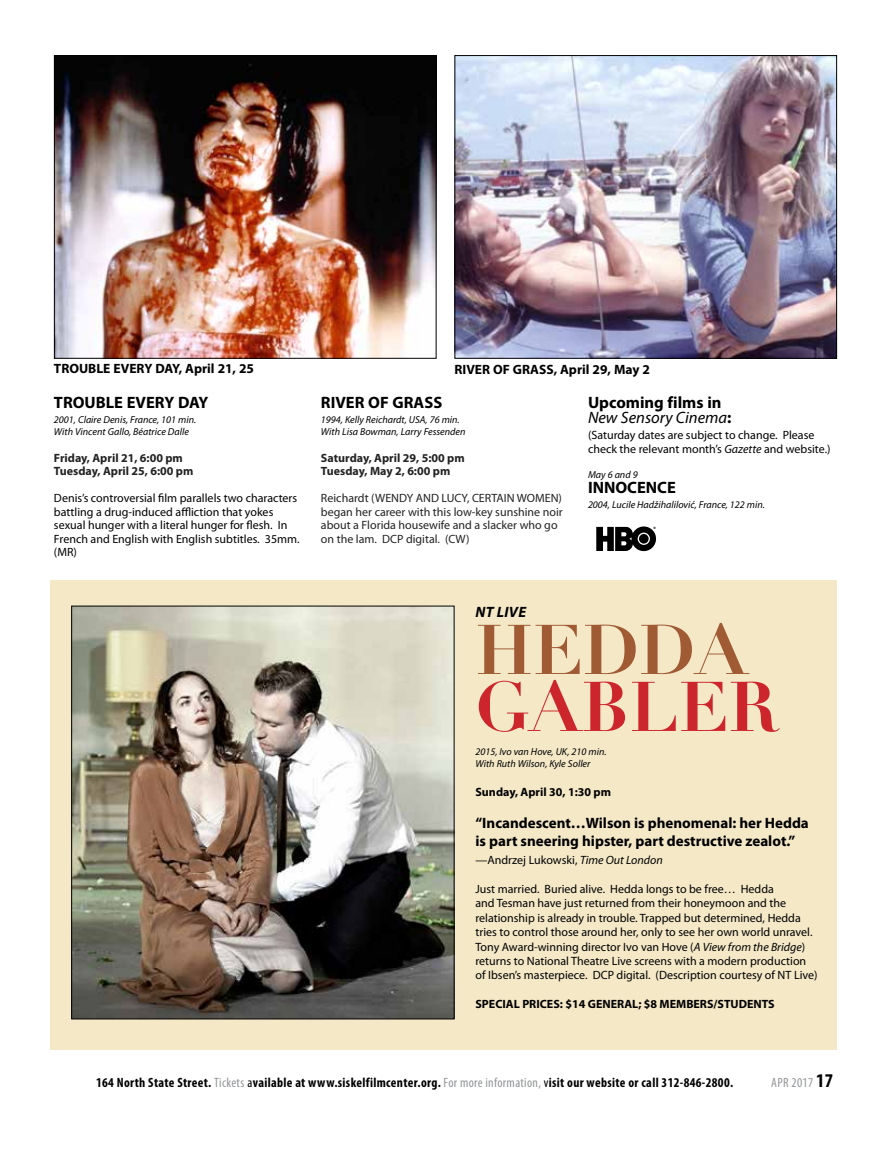
<style>
.page{position:relative;width:891px;height:1161px;background:#fff}
.page>*{position:absolute;margin:0;border:0;box-sizing:border-box;transform-origin:0 0}
.t1{font:700 69px "Didot";color:#cd252c}
.t2{font:700 69px "Didot";color:#a05b35}
.t3{font:700 16.5px/15px "Myriad Pro";color:#000}
.t4{font:700 15px/18px "Myriad Pro";color:#000}
.t5{font:italic 700 15px "Myriad Pro";letter-spacing:.02em;color:#000}
.t6{font:700 condensed 13.5px "Myriad Pro";letter-spacing:.025em;color:#000}
.t7{font:700 13.5px "Myriad Pro";color:#000}
.t8{font:condensed 13.5px "Myriad Pro";letter-spacing:.025em;color:#939598}
.t9{font:12px/14.4px "Myriad Pro";color:#000}
.t10{font:12px/13.5px "Myriad Pro";color:#222}
.t11{font:700 12px/13.5px "Myriad Pro";color:#222}
.t12{font:700 12px "Myriad Pro";color:#000}
.t13{font:italic 10.2px/12px "Myriad Pro";color:#000}
.s1{font-weight:400;font-style:italic}
.s2{font-style:italic}
.s3{font-weight:400;color:#939598}
.s4{font-weight:400}
.s5{font-weight:700;font-size:19.5px;color:#000}
</style>
<div class="page">
<div style="left:51px;top:580px;width:786px;height:470px;background:#f4e8c7"></div>
<svg style="left:596px;top:526px;width:60px;height:25px"></svg>
<img style="left:56px;top:57px;width:378px;height:300px">
<div style="left:54px;top:55px;width:382px;height:304px;border:1px solid #000"></div>
<img style="left:73px;top:608px;width:379px;height:409px">
<div style="left:71px;top:606px;width:383px;height:413px;border:1px solid #000"></div>
<img style="left:456px;top:57px;width:379px;height:300px">
<div style="left:454px;top:55px;width:383px;height:304px;border:1px solid #000"></div>
<p class="t7" style="left:54px;top:360px;width:202px">TROUBLE EVERY DAY, April 21, 25</p>
<p class="t7" style="left:455px;top:361px;width:197px">RIVER OF GRASS, April 29, May 2</p>
<h2 class="t3" style="left:54px;top:394px;width:156px">TROUBLE EVERY DAY</h2>
<p class="t13" style="left:54px;top:413px;width:144px">2001, Claire Denis, France, 101 min.<br>With Vincent Gallo, Béatrice Dalle</p>
<p class="t11" style="left:54px;top:451px;width:141px">Friday, April 21, 6:00 pm<br>Tuesday, April 25, 6:00 pm</p>
<p class="t9" style="left:54px;top:491px;width:247px;line-height:13.5px">Denis’s controversial film parallels two characters battling a drug-induced affliction that yokes sexual hunger with a literal hunger for flesh. In French and English with English subtitles. 35mm. (MR)</p>
<h2 class="t3" style="left:588px;top:394px;width:145px">Upcoming films in<br><span class="s1">New Sensory Cinema</span>:</h2>
<p class="t9" style="left:588px;top:428px;width:244px;line-height:13.5px">(Saturday dates are subject to change. Please check the relevant month’s <span class="s2">Gazette</span> and website.)</p>
<p class="t13" style="left:588px;top:469px;width:51px">May 6 and 9</p>
<h2 class="t3" style="left:588px;top:480px;width:89px">INNOCENCE</h2>
<p class="t13" style="left:588px;top:499px;width:178px">2004, Lucile Hadžihalilović, France, 122 min.</p>
<h2 class="t3" style="left:321px;top:394px;width:123px">RIVER OF GRASS</h2>
<p class="t13" style="left:321px;top:413px;width:146px">1994, Kelly Reichardt, USA, 76 min.<br>With Lisa Bowman, Larry Fessenden</p>
<p class="t11" style="left:321px;top:451px;width:145px">Saturday, April 29, 5:00 pm<br>Tuesday, May 2, 6:00 pm</p>
<p class="t10" style="left:321px;top:491px;width:243px">Reichardt (WENDY AND LUCY, CERTAIN WOMEN) began her career with this low-key sunshine noir about a Florida housewife and a slacker who go on the lam. DCP digital. (CW)</p>
<p class="t5" style="left:476px;top:602px;width:52px">NT LIVE</p>
<h1 class="t2" style="left:476px;top:606px;width:274px">HEDDA</h1>
<h1 class="t1" style="left:476px;top:663px;width:304px">GABLER</h1>
<p class="t13" style="left:476px;top:757px;width:116px">With Ruth Wilson, Kyle Soller</p>
<p class="t12" style="left:476px;top:784px;width:137px">Sunday, April 30, 1:30 pm</p>
<p class="t4" style="left:476px;top:814px;width:335px">“Incandescent…Wilson is phenomenal: her Hedda is part sneering hipster, part destructive zealot.”</p>
<p class="t9" style="left:476px;top:853px;width:189px">—Andrzej Lukowski, <span class="s2">Time Out London</span></p>
<p class="t9" style="left:476px;top:882px;width:344px">Just married. Buried alive. Hedda longs to be free… Hedda<br>and Tesman have just returned from their honeymoon and the relationship is already in trouble. Trapped but determined, Hedda tries to control those around her, only to see her own world unravel.<br>Tony Award-winning director Ivo van Hove (<span class="s2">A View from the Bridge</span>) returns to National Theatre Live screens with a modern production of Ibsen’s masterpiece. DCP digital. (Description courtesy of NT Live)</p>
<p class="t12" style="left:476px;top:996px;width:301px">SPECIAL PRICES: $14 GENERAL; $8 MEMBERS/STUDENTS</p>
<p class="t13" style="left:476px;top:745px;width:133px">2015, Ivo van Hove, UK, 210 min.</p>
<p class="t6" style="left:96px;top:1074px;width:639px">164 North State Street. <span class="s3">Tickets</span> <span class="s4">a</span>vailable at www.siskelfilmcenter.org. <span class="s3">For more information,</span> <span class="s4">v</span>isit our website or call 312-846-2800.</p>
<p class="t8" style="left:771px;top:1074px;width:63px">APR 2017 <span class="s5">17</span></p>
</div>
